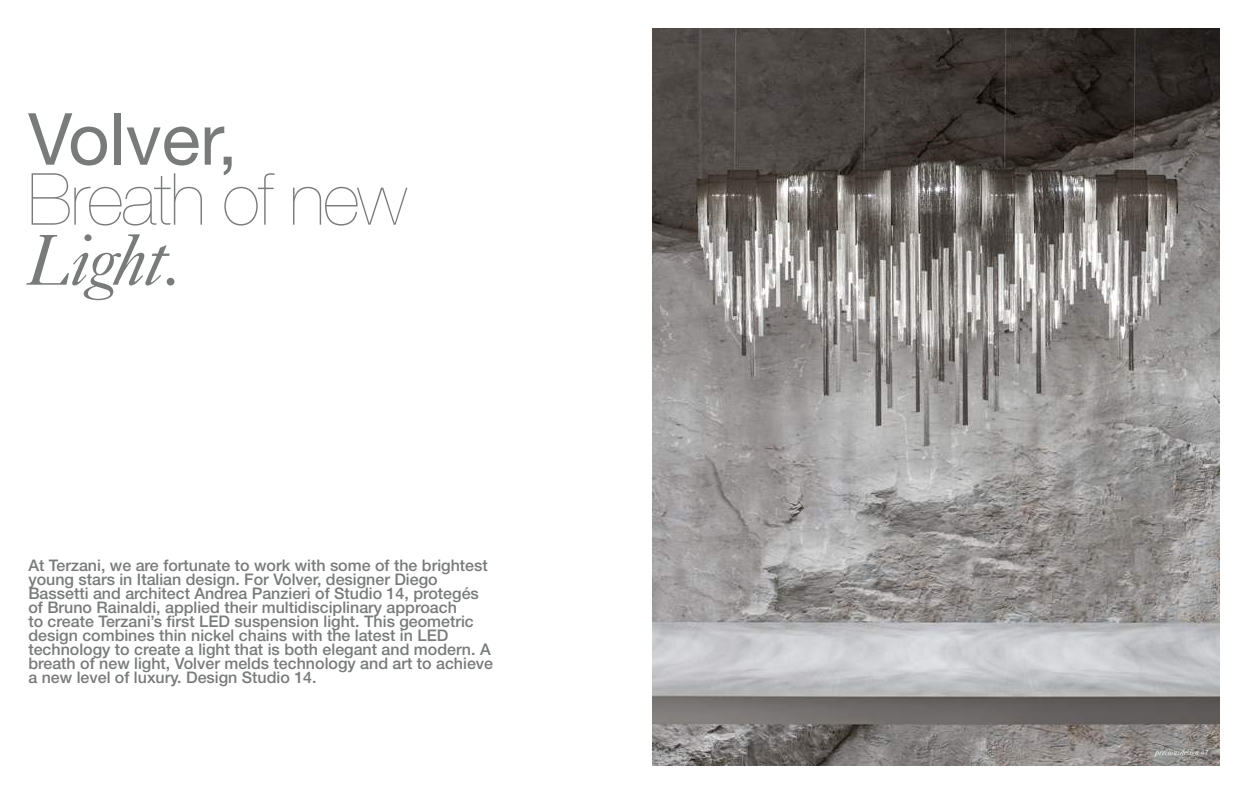
<style>
.page{position:relative;width:1248px;height:794px;background:#fff}
.page>*{position:absolute;margin:0;border:0;box-sizing:border-box;transform-origin:0 0}
.t1{font:200 72px "Helvetica Neue LT Std";letter-spacing:-.025em;color:#797b7b}
.t2{font:72px "Helvetica Neue LT Std";color:#797b7b}
.t3{font:italic 72px "Caslon Five Forty";letter-spacing:-.025em;color:#797b7b}
.t4{font:500 16px/14px "Helvetica Neue LT Std";color:#797b7b}
.t5{font:italic 8px "Caslon Five Forty";color:#fff}
.s1{font-family:"Helvetica Neue LT Std";font-weight:300;font-style:normal;font-size:7px}
</style>
<div class="page">
<img style="left:652px;top:28px;width:567px;height:737px">
<h1 class="t2" style="left:28px;top:96px;width:211px">Volver,</h1>
<h1 class="t1" style="left:28px;top:158px;width:380px">Breath of new</h1>
<h1 class="t3" style="left:28px;top:217px;width:154px">Light.</h1>
<p class="t4" style="left:28px;top:557px;width:466px">At Terzani, we are fortunate to work with some of the brightest young stars in Italian design. For Volver, designer Diego Bassetti and architect Andrea Panzieri of Studio 14, protegés of Bruno Rainaldi, applied their multidisciplinary approach<br>to create Terzani’s first LED suspension light. This geometric design combines thin nickel chains with the latest in LED technology to create a light that is both elegant and modern. A breath of new light, Volver melds technology and art to achieve a new level of luxury. Design Studio 14.</p>
<p class="t5" style="left:1155px;top:747px;width:55px">preciousdesign <span class="s1">47</span></p>
</div>
